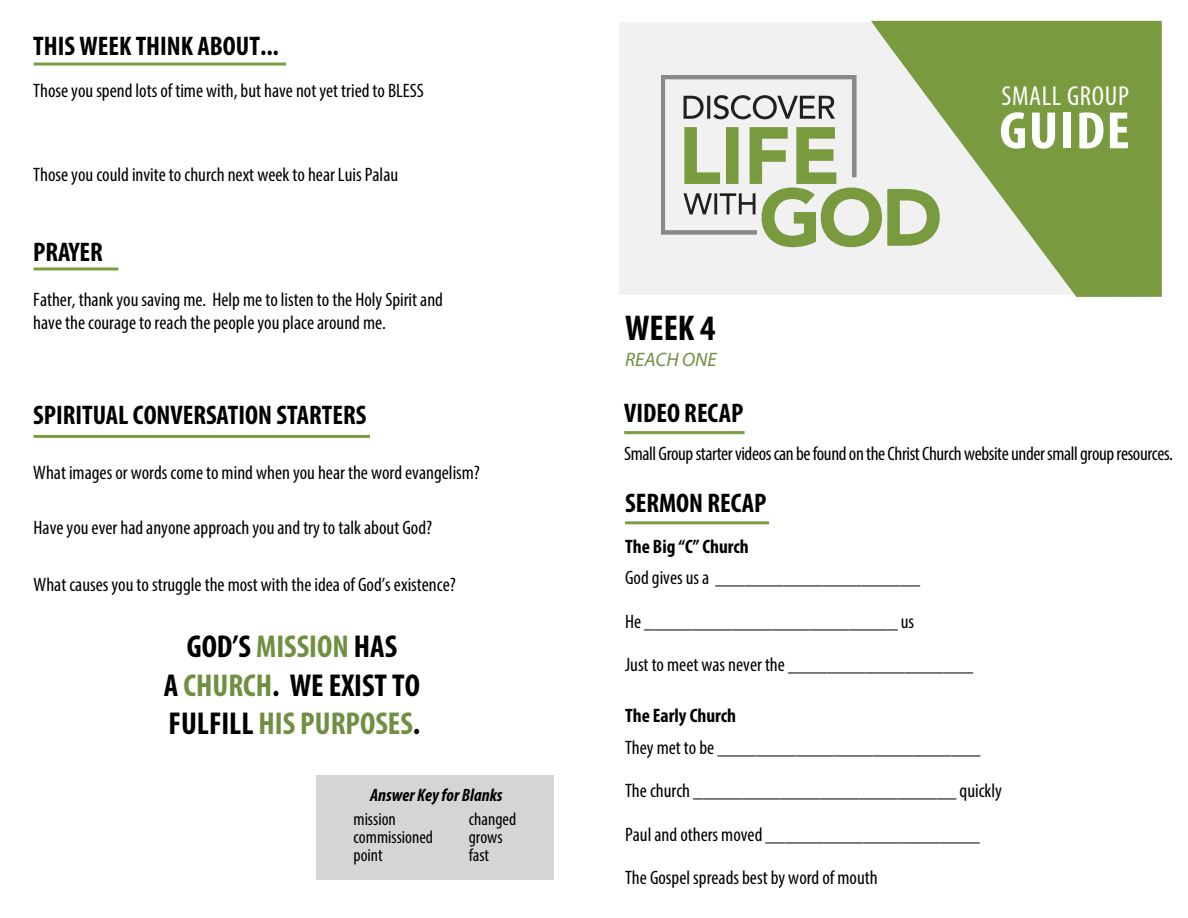
<style>
.page{position:relative;width:1188px;height:918px;background:#fff}
.page>*{position:absolute;margin:0;border:0;box-sizing:border-box;transform-origin:0 0}
.t1{font:700 condensed 52.95px "Myriad Pro";letter-spacing:.025em;color:#fff;scale:1.12 1}
.t2{font:700 condensed 36px "Myriad Pro";color:#000}
.t3{font:700 condensed 31.8px/38.1px "Myriad Pro";color:#000;text-align:center}
.t4{font:condensed 27.6px "Myriad Pro";letter-spacing:.025em;color:#fff}
.t5{font:700 condensed 27px "Myriad Pro";color:#000}
.t6{font:condensed 19.5px/23.4px "Myriad Pro";color:#000}
.t7{font:condensed 19.5px "Myriad Pro";letter-spacing:-.02em;color:#000}
.t8{font:700 condensed 19.5px "Myriad Pro";color:#000}
.t9{font:italic 19.5px "Myriad Pro";color:#718f42}
.t10{font:condensed 18px/18px "Myriad Pro";color:#000}
.t11{font:italic 700 condensed 18px "Myriad Pro";color:#000}
.s1{color:#718f42}
</style>
<div class="page">
<div style="left:620px;top:22px;width:542px;height:273px;background:#f1f1f2"></div>
<svg style="left:871px;top:21px;width:291px;height:276px;fill:#799a3e"></svg>
<svg style="left:662px;top:76px;width:278px;height:171px"></svg>
<hr style="left:625px;top:521px;width:144px;height:3px;background:#7a9d3e">
<hr style="left:624px;top:431px;width:121px;height:3px;background:#7a9d3e">
<hr style="left:34px;top:435px;width:336px;height:3px;background:#7a9d3e">
<hr style="left:34px;top:267px;width:84px;height:3px;background:#7a9d3e">
<hr style="left:34px;top:63px;width:252px;height:3px;background:#7a9d3e">
<div style="left:317px;top:775px;width:237px;height:105px;background:#d6d5d5"></div>
<h3 class="t5" style="left:33px;top:30px;width:247px">THIS WEEK THINK ABOUT...</h3>
<p class="t6" style="left:33px;top:79px;width:392px">Those you spend lots of time with, but have not yet tried to BLESS</p>
<p class="t6" style="left:33px;top:163px;width:366px">Those you could invite to church next week to hear Luis Palau</p>
<h3 class="t5" style="left:33px;top:235px;width:71px">PRAYER</h3>
<p class="t6" style="left:33px;top:288px;width:411px">Father, thank you saving me. Help me to listen to the Holy Spirit and have the courage to reach the people you place around me.</p>
<h3 class="t5" style="left:33px;top:399px;width:335px">SPIRITUAL CONVERSATION STARTERS</h3>
<p class="t6" style="left:33px;top:460px;width:448px">What images or words come to mind when you hear the word evangelism?</p>
<p class="t6" style="left:34px;top:516px;width:400px">Have you ever had anyone approach you and try to talk about God?</p>
<p class="t6" style="left:34px;top:573px;width:424px">What causes you to struggle the most with the idea of God’s existence?</p>
<h3 class="t3" style="left:164px;top:627px;width:258px">GOD’S <span class="s1">MISSION</span> HAS<br>A <span class="s1">CHURCH</span>. WE EXIST TO<br>FULFILL <span class="s1">HIS PURPOSES</span>.</h3>
<p class="t11" style="left:370px;top:784px;width:134px">Answer Key for Blanks</p>
<p class="t10" style="left:354px;top:810px;width:81px">mission commissioned point</p>
<p class="t10" style="left:469px;top:810px;width:49px">changed grows fast</p>
<h3 class="t4" style="left:1001px;top:79px;width:129px">SMALL GROUP</h3>
<h2 class="t2" style="left:625px;top:306px;width:92px">WEEK 4</h2>
<p class="t9" style="left:625px;top:347px;width:93px">REACH ONE</p>
<h3 class="t5" style="left:624px;top:396px;width:121px">VIDEO RECAP</h3>
<h1 class="t1" style="left:999px;top:98px;width:118px">GUIDE</h1>
<p class="t7" style="left:624px;top:442px;width:550px">Small Group starter videos can be found on the Christ Church website under small group resources.</p>
<h3 class="t5" style="left:625px;top:486px;width:143px">SERMON RECAP</h3>
<p class="t8" style="left:625px;top:534px;width:125px">The Big “C” Church</p>
<p class="t6" style="left:625px;top:566px;width:297px">God gives us a _____________________</p>
<p class="t6" style="left:625px;top:609px;width:291px">He __________________________ us</p>
<p class="t6" style="left:625px;top:653px;width:350px">Just to meet was never the ___________________</p>
<p class="t8" style="left:625px;top:704px;width:113px">The Early Church</p>
<p class="t6" style="left:625px;top:735px;width:357px">They met to be ___________________________</p>
<p class="t6" style="left:625px;top:779px;width:378px">The church ___________________________ quickly</p>
<p class="t6" style="left:625px;top:822px;width:356px">Paul and others moved ______________________</p>
<p class="t6" style="left:625px;top:866px;width:254px">The Gospel spreads best by word of mouth</p>
</div>
